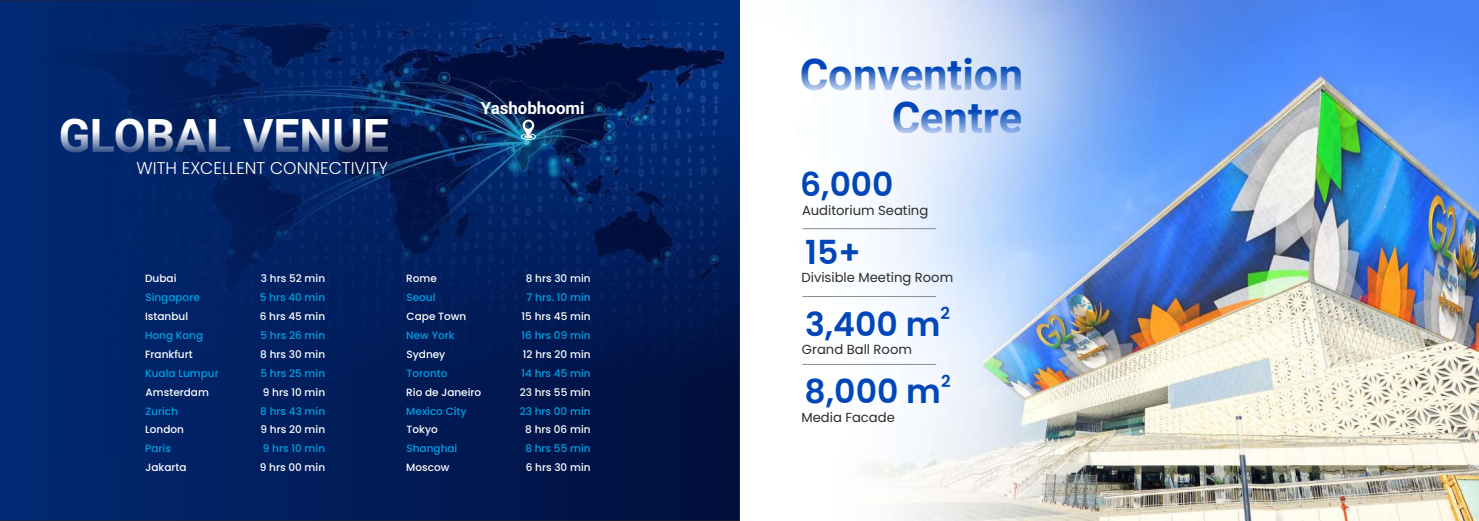
<style>
.page{position:relative;width:1479px;height:521px;background:#fff}
.page>*{position:absolute;margin:0;border:0;box-sizing:border-box;transform-origin:0 0}
.t1{font:700 46.38px "Roboto";color:#fefefe}
.t2{font:700 43.75px "Roboto";color:#0046b8}
.t3{font:600 33.07px "Poppins";color:#0046b8}
.t4{font:600 32.9px "Poppins";color:#0046b8}
.t5{font:300 17.06px "Poppins";color:#fefefe}
.t6{font:700 16.89px "Roboto";color:#fefefe}
.t7{font:600 16.54px "Poppins";color:#0046b8}
.t8{font:13.12px "Poppins";color:#2b2a29}
.t9{font:500 10.5px "Poppins";color:#fefefe}
.t10{font:500 10.5px "Poppins";color:#00a0e3}
</style>
<div class="page">
<img style="left:739px;top:0;width:739px;height:521px">
<hr style="left:802px;top:228px;width:134px;height:1px;background:#8c8c8c">
<hr style="left:802px;top:296px;width:134px;height:1px;background:#8c8c8c">
<hr style="left:802px;top:364px;width:134px;height:1px;background:#8c8c8c">
<img style="left:661px;top:0;width:78px;height:456px">
<svg style="left:0;top:0;width:661px;height:521px;background:#022160"></svg>
<div style="left:521px;top:134px;width:14px;height:6px;border:1px solid #fefefe;border-radius:50%"></div>
<img style="left:521px;top:118px;width:15px;height:21px">
<svg style="left:522px;top:120px;width:12px;height:18px"></svg>
<h1 class="t1" style="left:58px;top:118px;width:332px">GLOBAL VENUE</h1>
<h3 class="t5" style="left:136px;top:156px;width:253px">WITH EXCELLENT CONNECTIVITY</h3>
<p class="t9" style="left:145px;top:271px;width:33px">Dubai</p>
<p class="t10" style="left:145px;top:290px;width:56px">Singapore</p>
<p class="t9" style="left:145px;top:309px;width:44px">Istanbul</p>
<p class="t10" style="left:145px;top:327px;width:60px">Hong Kong</p>
<p class="t9" style="left:145px;top:346px;width:49px">Frankfurt</p>
<p class="t10" style="left:145px;top:365px;width:75px">Kuala Lumpur</p>
<p class="t9" style="left:146px;top:384px;width:65px">Amsterdam</p>
<p class="t10" style="left:145px;top:403px;width:34px">Zurich</p>
<p class="t9" style="left:145px;top:422px;width:40px">London</p>
<p class="t10" style="left:145px;top:441px;width:27px">Paris</p>
<p class="t9" style="left:145px;top:460px;width:43px">Jakarta</p>
<p class="t9" style="left:261px;top:271px;width:66px">3 hrs 52 min</p>
<p class="t10" style="left:260px;top:290px;width:67px">5 hrs 40 min</p>
<p class="t9" style="left:260px;top:309px;width:67px">6 hrs 45 min</p>
<p class="t10" style="left:260px;top:327px;width:66px">5 hrs 26 min</p>
<p class="t9" style="left:260px;top:346px;width:66px">8 hrs 30 min</p>
<p class="t10" style="left:260px;top:365px;width:66px">5 hrs 25 min</p>
<p class="t9" style="left:263px;top:384px;width:64px">9 hrs 10 min</p>
<p class="t10" style="left:260px;top:403px;width:66px">8 hrs 43 min</p>
<p class="t9" style="left:260px;top:422px;width:66px">9 hrs 20 min</p>
<p class="t10" style="left:263px;top:441px;width:64px">9 hrs 10 min</p>
<p class="t9" style="left:260px;top:460px;width:67px">9 hrs 00 min</p>
<h2 class="t2" style="left:799px;top:57px;width:225px">Convention</h2>
<h3 class="t6" style="left:481px;top:102px;width:105px">Yashobhoomi</h3>
<h2 class="t2" style="left:891px;top:100px;width:132px">Centre</h2>
<p class="t9" style="left:406px;top:271px;width:32px">Rome</p>
<p class="t10" style="left:406px;top:290px;width:31px">Seoul</p>
<p class="t9" style="left:406px;top:309px;width:61px">Cape Town</p>
<p class="t10" style="left:406px;top:327px;width:50px">New York</p>
<p class="t9" style="left:406px;top:346px;width:40px">Sydney</p>
<p class="t10" style="left:406px;top:365px;width:42px">Toronto</p>
<p class="t9" style="left:406px;top:384px;width:77px">Rio de Janeiro</p>
<p class="t10" style="left:406px;top:403px;width:62px">Mexico City</p>
<p class="t9" style="left:406px;top:422px;width:33px">Tokyo</p>
<p class="t10" style="left:406px;top:441px;width:52px">Shanghai</p>
<p class="t9" style="left:406px;top:460px;width:45px">Moscow</p>
<p class="t9" style="left:526px;top:271px;width:66px">8 hrs 30 min</p>
<p class="t10" style="left:526px;top:290px;width:65px">7 hrs. 10 min</p>
<p class="t9" style="left:521px;top:309px;width:71px">15 hrs 45 min</p>
<p class="t10" style="left:521px;top:327px;width:70px">16 hrs 09 min</p>
<p class="t9" style="left:523px;top:346px;width:69px">12 hrs 20 min</p>
<p class="t10" style="left:521px;top:365px;width:71px">14 hrs 45 min</p>
<p class="t9" style="left:520px;top:384px;width:72px">23 hrs 55 min</p>
<p class="t10" style="left:519px;top:403px;width:72px">23 hrs 00 min</p>
<p class="t9" style="left:525px;top:422px;width:67px">8 hrs 06 min</p>
<p class="t10" style="left:525px;top:441px;width:67px">8 hrs 55 min</p>
<p class="t9" style="left:526px;top:460px;width:66px">6 hrs 30 min</p>
<h3 class="t4" style="left:800px;top:161px;width:95px">6,000</h3>
<p class="t8" style="left:802px;top:201px;width:128px">Auditorium Seating</p>
<h3 class="t3" style="left:805px;top:229px;width:57px">15+</h3>
<p class="t8" style="left:801px;top:268px;width:153px">Divisible Meeting Room</p>
<h3 class="t7" style="left:940px;top:302px;width:11px">2</h3>
<h3 class="t3" style="left:805px;top:301px;width:137px">3,400 m</h3>
<p class="t8" style="left:802px;top:340px;width:111px">Grand Ball Room</p>
<h3 class="t7" style="left:941px;top:369px;width:11px">2</h3>
<h3 class="t3" style="left:804px;top:369px;width:138px">8,000 m</h3>
<p class="t8" style="left:801px;top:408px;width:95px">Media Facade</p>
</div>
